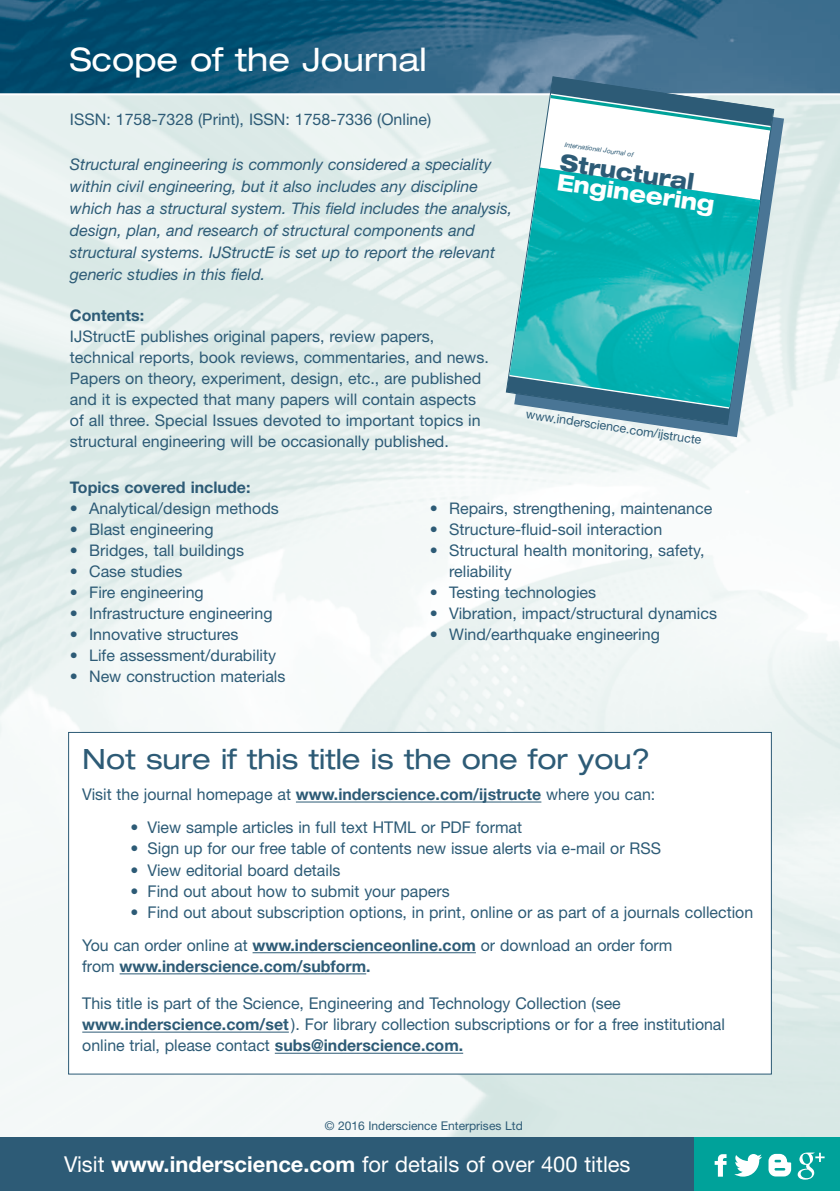
<style>
.page{position:relative;width:840px;height:1191px;background:#fff}
.page>*{position:absolute;margin:0;border:0;box-sizing:border-box;transform-origin:0 0}
.t1{font:expanded 32.4px "Helvetica Neue";color:#fff}
.t2{font:expanded 28px "Helvetica Neue";color:#2d5b76}
.t3{font:800 expanded 23px "Helvetica Neue";color:#fff;scale:.9 1}
.t4{font:800 expanded 23px "Helvetica Neue";color:#2d5b76;scale:.9 1}
.t5{font:21.8px "Helvetica Neue";color:#fff}
.t6{font:16.2px/21.2px "Helvetica Neue";color:#2d5b76}
.t7{font:700 16.2px "Helvetica Neue";color:#2d5b76}
.t8{font:16px/21px "Helvetica Neue";color:#2d5b76}
.t9{font:italic 16px/22px "Helvetica Neue";color:#2d5b76}
.t10{font:700 16px "Helvetica Neue";color:#2d5b76}
.t11{font:12.4px "Helvetica Neue";color:#2d5b76}
.t12{font:12px "Helvetica Neue";color:#2d5b76}
.t13{font:italic 6.8px "Helvetica Neue";color:#2d5b76}
.s1{font-weight:700}
.s2{font-weight:400}
</style>
<div class="page">
<img style="left:0;top:95px;width:839px;height:1042px">
<img style="left:0;top:0;width:839px;height:93px">
<div style="left:0;top:1137px;width:694px;height:54px;background:#2d5b76"></div>
<div style="left:694px;top:1137px;width:145px;height:54px;background:#00a29a"></div>
<div style="left:69px;top:733px;width:701px;height:340px;background:#fff"></div>
<hr style="left:296px;top:801px;width:245px;height:1px;background:#2d5b76">
<hr style="left:252px;top:952px;width:223px;height:1px;background:#2d5b76">
<hr style="left:119px;top:973px;width:247px;height:1px;background:#2d5b76">
<hr style="left:82px;top:1031px;width:207px;height:1px;background:#2d5b76">
<hr style="left:275px;top:1052px;width:188px;height:1px;background:#2d5b76">
<svg style="left:714px;top:1154px;width:12px;height:22px"></svg>
<svg style="left:734px;top:1154px;width:27px;height:22px"></svg>
<svg style="left:768px;top:1153px;width:22px;height:23px"></svg>
<svg style="left:797px;top:1152px;width:27px;height:27px"></svg>
<svg style="left:514px;top:86px;width:269px;height:351px;fill:#e8f1f0"></svg>
<svg style="left:505px;top:76px;width:269px;height:350px"></svg>
<svg style="left:506px;top:376px;width:223px;height:48px;background:#7f9daf"></svg>
<svg style="left:550px;top:77px;width:223px;height:53px"></svg>
<img style="left:509px;top:168px;width:250px;height:239px">
<h1 class="t1" style="left:70px;top:48px;width:358px">Scope of the Journal</h1>
<p class="t8" style="left:70px;top:110px;width:362px">ISSN: 1758-7328 (Print), ISSN: 1758-7336 (Online)</p>
<p class="t9" style="left:70px;top:154px;width:443px">Structural engineering is commonly considered a speciality within civil engineering, but it also includes any discipline which has a structural system. This field includes the analysis, design, plan, and research of structural components and structural systems. IJStructE is set up to report the relevant generic studies in this field.</p>
<p class="t10" style="left:70px;top:309px;width:76px">Contents:</p>
<p class="t8" style="left:70px;top:327px;width:420px">IJStructE publishes original papers, review papers, technical reports, book reviews, commentaries, and news.<br>Papers on theory, experiment, design, etc., are published and it is expected that many papers will contain aspects of all three. Special Issues devoted to important topics in structural engineering will be occasionally published.</p>
<p class="t13" style="left:564px;top:142px;width:71px;rotate:8deg">International Journal of</p>
<h3 class="t4" style="left:561px;top:154px;width:152px;rotate:8deg">Structural</h3>
<h3 class="t3" style="left:558px;top:174px;width:177px;rotate:8deg">Engineering</h3>
<p class="t11" style="left:526px;top:410px;width:178px;rotate:8deg">www.inderscience.com/ijstructe</p>
<p class="t10" style="left:70px;top:481px;width:182px">Topics covered include:</p>
<p class="t8" style="left:70px;top:499px;width:210px">• Analytical/design methods</p>
<p class="t8" style="left:70px;top:520px;width:145px">• Blast engineering</p>
<p class="t8" style="left:70px;top:541px;width:175px">• Bridges, tall buildings</p>
<p class="t8" style="left:70px;top:562px;width:114px">• Case studies</p>
<p class="t8" style="left:70px;top:583px;width:135px">• Fire engineering</p>
<p class="t8" style="left:70px;top:604px;width:204px">• Infrastructure engineering</p>
<p class="t8" style="left:70px;top:625px;width:170px">• Innovative structures</p>
<p class="t8" style="left:70px;top:646px;width:208px">• Life assessment/durability</p>
<p class="t8" style="left:70px;top:667px;width:217px">• New construction materials</p>
<p class="t8" style="left:429px;top:499px;width:284px">• Repairs, strengthening, maintenance</p>
<p class="t8" style="left:429px;top:520px;width:234px">• Structure-fluid-soil interaction</p>
<p class="t8" style="left:449px;top:541px;width:257px;text-indent:-19px">• Structural health monitoring, safety, reliability</p>
<p class="t8" style="left:429px;top:583px;width:168px">• Testing technologies</p>
<p class="t8" style="left:429px;top:604px;width:288px">• Vibration, impact/structural dynamics</p>
<p class="t8" style="left:429px;top:625px;width:231px">• Wind/earthquake engineering</p>
<h2 class="t2" style="left:82px;top:749px;width:569px">Not sure if this title is the one for you?</h2>
<p class="t6" style="left:82px;top:785px;width:574px">Visit the journal homepage at <span class="s1">www.inderscience.com/ijstructe</span> where you can:</p>
<p class="t6" style="left:130px;top:818px;width:393px">• View sample articles in full text HTML or PDF format</p>
<p class="t6" style="left:130px;top:839px;width:532px">• Sign up for our free table of contents new issue alerts via e-mail or RSS</p>
<p class="t6" style="left:130px;top:861px;width:211px">• View editorial board details</p>
<p class="t6" style="left:130px;top:882px;width:320px">• Find out about how to submit your papers</p>
<p class="t6" style="left:82px;top:897px;width:672px;line-height:33.2px;text-indent:48px">• Find out about subscription options, in print, online or as part of a journals collection<br>You can order online at <span class="s1">www.inderscienceonline.com</span> or download an order form</p>
<p class="t7" style="left:82px;top:960px;width:290px"><span class="s2">from</span> www.inderscience.com/subform.</p>
<p class="t6" style="left:82px;top:994px;width:644px">This title is part of the Science, Engineering and Technology Collection (see <span class="s1">www.inderscience.com/set</span>). For library collection subscriptions or for a free institutional online trial, please contact <span class="s1">subs@inderscience.com.</span></p>
<p class="t12" style="left:324px;top:1121px;width:199px">© 2016 Inderscience Enterprises Ltd</p>
<h3 class="t5" style="left:64px;top:1156px;width:567px">Visit <span class="s1">www.inderscience.com</span> for details of over 400 titles</h3>
</div>
